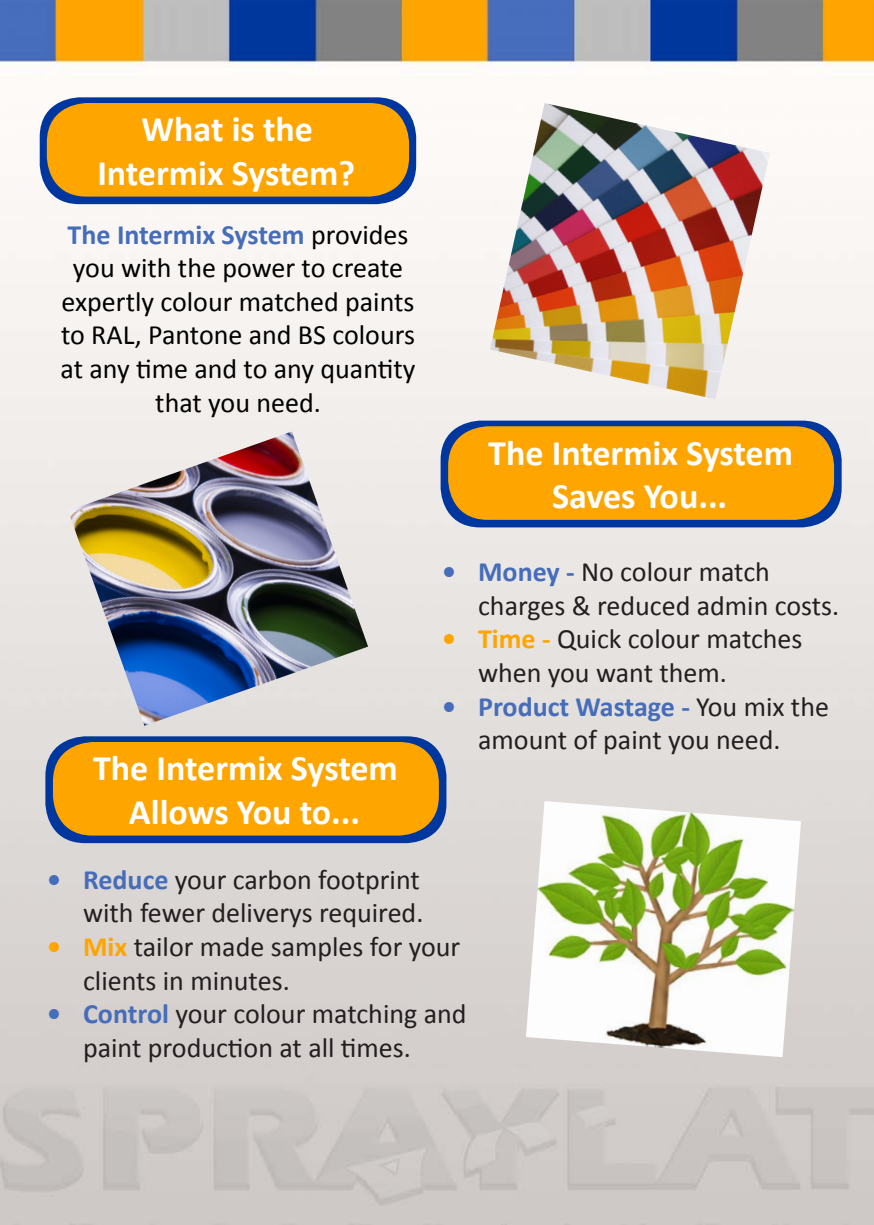
<style>
.page{position:relative;width:874px;height:1225px;background:#fff}
.page>*{position:absolute;margin:0;border:0;box-sizing:border-box;transform-origin:0 0}
.USP_s{font:700 36px/43.2px "Calibri";color:#fff;text-align:center}
.t1{font:28px/33.6px "Calibri";color:#231f20}
.t2{font:28px/33.6px "Calibri";color:#000;text-align:center}
.s1{font-weight:700;color:#466dba}
.s2{font-weight:700;color:#fea500}
</style>
<div class="page">
<img style="left:0;top:0;width:873px;height:1225px">
<img style="left:68px;top:431px;width:300px;height:295px">
<img style="left:489px;top:103px;width:280px;height:296px">
<div style="left:440px;top:420px;width:401px;height:107px;background:#00379e;border-radius:40px"></div>
<div style="left:448px;top:426px;width:385px;height:94px;background:#fea500;border-radius:40px"></div>
<div style="left:40px;top:97px;width:376px;height:107px;background:#00379e;border-radius:40px"></div>
<div style="left:47px;top:103px;width:362px;height:94px;background:#fea500;border-radius:40px"></div>
<div style="left:45px;top:736px;width:401px;height:107px;background:#00379e;border-radius:40px"></div>
<div style="left:53px;top:742px;width:385px;height:93px;background:#fea500;border-radius:40px"></div>
<img style="left:525px;top:801px;width:275px;height:256px">
<p class="USP_s" style="left:97px;top:108px;width:259px">What is the<br>Intermix System?</p>
<p class="t2" style="left:61px;top:218px;width:356px"><span class="s1">The Intermix System</span> provides you with the power to create expertly colour matched paints to RAL, Pantone and BS colours at any time and to any quantity that you need.</p>
<p class="USP_s" style="left:93px;top:747px;width:306px">The Intermix System<br>Allows You to...</p>
<p class="USP_s" style="left:488px;top:431px;width:306px">The Intermix System<br>Saves You...</p>
<p class="t1" style="left:478px;top:555px;width:362px;text-indent:-36px"><span class="s1">• Money -</span> No colour match charges &amp; reduced admin costs.</p>
<p class="t1" style="left:478px;top:622px;width:326px;text-indent:-36px"><span class="s2">• Time -</span> Quick colour matches when you want them.</p>
<p class="t1" style="left:442px;top:689px;width:388px;text-align:center"><span class="s1">• Product Wastage -</span> You mix the amount of paint you need.</p>
<p class="t1" style="left:47px;top:862px;width:377px;text-align:right"><span class="s1">• Reduce</span> your carbon footprint with fewer deliverys required.</p>
<p class="t1" style="left:83px;top:930px;width:378px;text-indent:-36px"><span class="s2">• Mix</span> tailor made samples for your clients in minutes.</p>
<p class="t1" style="left:83px;top:997px;width:385px;text-indent:-36px"><span class="s1">• Control</span> your colour matching and paint production at all times.</p>
</div>
